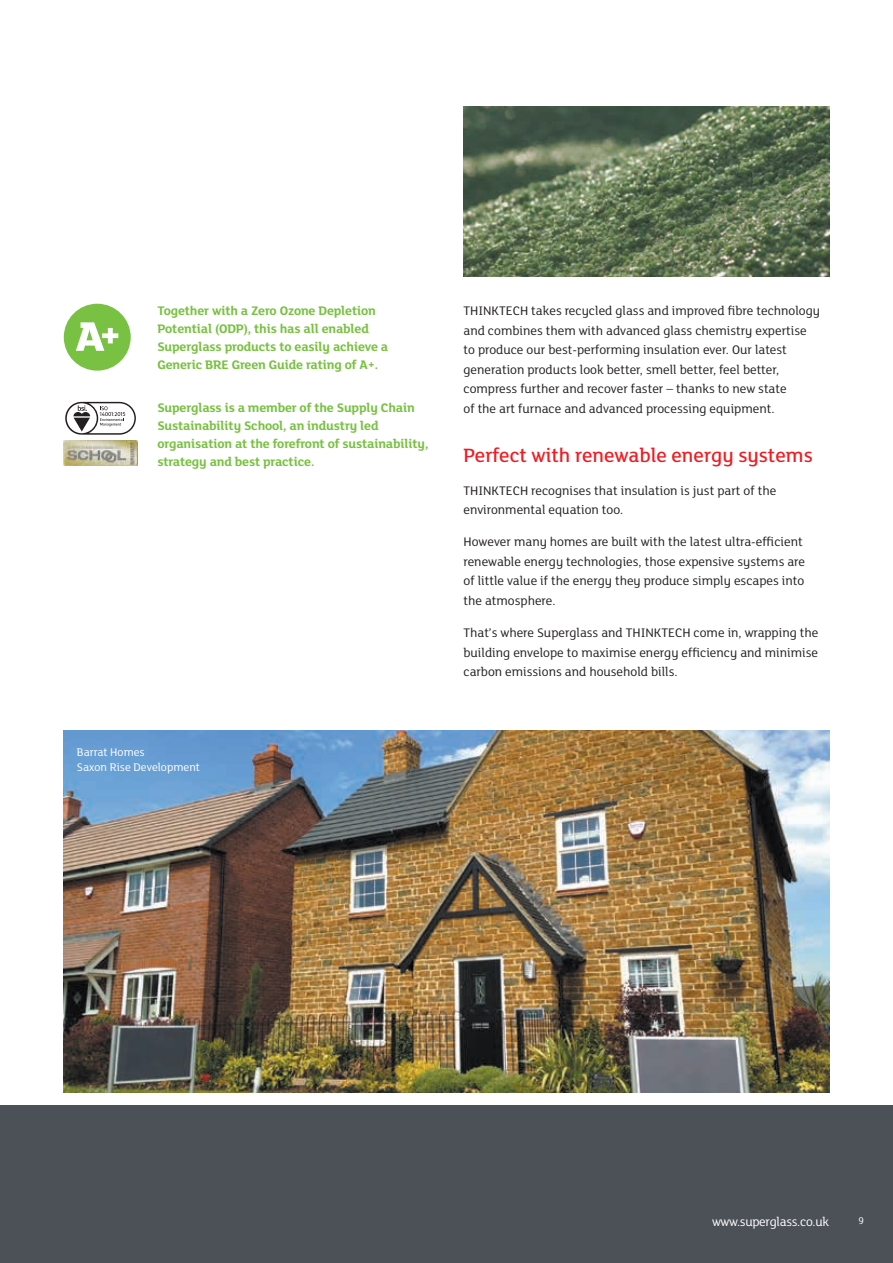
<style>
.page{position:relative;width:893px;height:1263px;background:#fff}
.page>*{position:absolute;margin:0;border:0;box-sizing:border-box;transform-origin:0 0}
.t1{font:500 21px "FS Lola";color:#ee1d23}
.t2{font:13.5px/19.5px "FS Lola";color:#231f20}
.t3{font:700 13.5px/18px "FS Lola";letter-spacing:-.01em;color:#79c142}
.t4{font:13.5px "FS Lola";letter-spacing:-.02em;color:#fff}
.t5{font:12px/15px "FS Lola";color:#fff}
.t6{font:10.5px "FS Lola";color:#fff}
</style>
<div class="page">
<div style="left:0;top:1106px;width:893px;height:157px;background:#4b5156"></div>
<img style="left:64px;top:731px;width:765px;height:362px">
<img style="left:463px;top:106px;width:366px;height:170px">
<div style="left:64px;top:304px;width:67px;height:67px;background:#79c142;border-radius:50%"></div>
<svg style="left:76px;top:322px;width:42px;height:29px"></svg>
<img style="left:64px;top:440px;width:73px;height:26px">
<svg style="left:65px;top:402px;width:71px;height:33px"></svg>
<p class="t3" style="left:157px;top:301px;width:232px">Together with a Zero Ozone Depletion Potential (ODP), this has all enabled Superglass products to easily achieve a Generic BRE Green Guide rating of A+.</p>
<p class="t3" style="left:157px;top:398px;width:273px">Superglass is a member of the Supply Chain Sustainability School, an industry led organisation at the forefront of sustainability, strategy and best practice.</p>
<p class="t5" style="left:77px;top:744px;width:125px">Barrat Homes<br>Saxon Rise Development</p>
<p class="t2" style="left:463px;top:301px;width:358px">THINKTECH takes recycled glass and improved fibre technology and combines them with advanced glass chemistry expertise to produce our best-performing insulation ever. Our latest generation products look better, smell better, feel better, compress further and recover faster – thanks to new state<br>of the art furnace and advanced processing equipment.</p>
<h1 class="t1" style="left:463px;top:442px;width:351px">Perfect with renewable energy systems</h1>
<p class="t2" style="left:463px;top:480px;width:314px">THINKTECH recognises that insulation is just part of the environmental equation too.</p>
<p class="t2" style="left:463px;top:532px;width:343px">However many homes are built with the latest ultra-efficient renewable energy technologies, those expensive systems are of little value if the energy they produce simply escapes into the atmosphere.</p>
<p class="t2" style="left:463px;top:622px;width:356px;text-align:justify">That’s where Superglass and THINKTECH come in, wrapping the building envelope to maximise energy efficiency and minimise carbon emissions and household bills.</p>
<p class="t4" style="left:712px;top:1212px;width:119px">www.superglass.co.uk</p>
<p class="t6" style="left:858px;top:1214px;width:7px">9</p>
</div>
